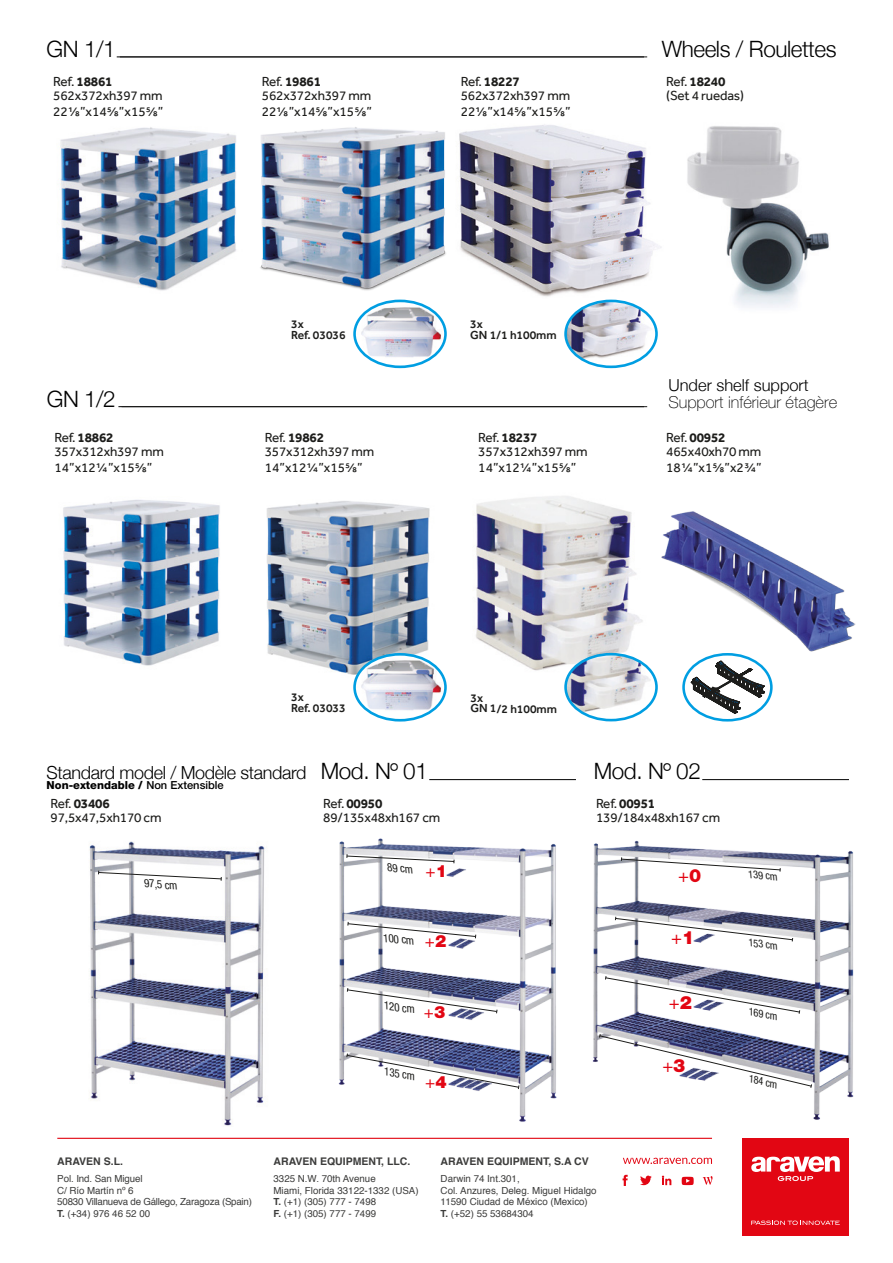
<style>
.page{position:relative;width:893px;height:1263px;background:#fff}
.page>*{position:absolute;margin:0;border:0;box-sizing:border-box;transform-origin:0 0}
.t1{font:300 22.5px "Helvetica Neue";letter-spacing:-.02em;color:#000}
.t2{font:18.3px "Helvetica Neue LT Std";color:#e20613}
.t3{font:300 18px "Helvetica Neue";letter-spacing:-.02em;color:#000}
.t4{font:16.95px "Helvetica Neue LT Std";color:#e20613}
.t5{font:100 16.5px "Helvetica Neue LT Std";color:#000}
.t6{font:300 16.5px "Helvetica Neue";color:#000}
.t7{font:13.5px/13.5px "Effra";letter-spacing:-.015em;color:#1d1d1b}
.t8{font:500 12px/10.5px "Effra";letter-spacing:-.01em;color:#1d1d1b}
.t9{font:italic condensed 11.4px "Helvetica Neue LT Std";color:#1d1d1b}
.t10{font:800 11.1px "Helvetica Neue LT Std";color:#000}
.t11{font:italic condensed 10.65px "Helvetica Neue LT Std";color:#1d1d1b}
.t12{font:700 10.5px "Helvetica";color:#3c3c3b}
.t13{font:9.75px/11.7px "Helvetica";color:#3c3c3b}
.t14{font:9.75px/11.7px "Helvetica";letter-spacing:-.025em;color:#3c3c3b}
.s1{font-weight:700}
.s2{font-size:22.5px}
.s3{font-weight:500}
.s4{font-weight:900}
</style>
<div class="page">
<hr style="left:117px;top:57px;width:527px;height:1px;background:#000">
<hr style="left:118px;top:406px;width:526px;height:1px;background:#000">
<img style="left:687px;top:126px;width:142px;height:182px">
<img style="left:338px;top:838px;width:219px;height:284px">
<img style="left:463px;top:1091px;width:7px;height:2px">
<img style="left:454px;top:1090px;width:16px;height:1px">
<img style="left:470px;top:1090px;width:23px;height:4px">
<svg style="left:346px;top:1053px;width:174px;height:37px"></svg>
<img style="left:463px;top:1014px;width:23px;height:9px">
<img style="left:455px;top:1014px;width:23px;height:8px">
<img style="left:447px;top:1014px;width:22px;height:6px">
<svg style="left:346px;top:987px;width:152px;height:27px"></svg>
<img style="left:446px;top:938px;width:8px;height:12px">
<img style="left:454px;top:936px;width:23px;height:16px">
<svg style="left:347px;top:922px;width:129px;height:16px"></svg>
<img style="left:445px;top:864px;width:22px;height:17px">
<svg style="left:346px;top:854px;width:109px;height:9px"></svg>
<img style="left:60px;top:127px;width:176px;height:164px">
<hr style="left:120px;top:57px;width:527px;height:1px;background:#1d1d1b">
<img style="left:63px;top:500px;width:157px;height:166px">
<hr style="left:122px;top:406px;width:525px;height:1px;background:#1d1d1b">
<img style="left:266px;top:501px;width:181px;height:181px">
<img style="left:473px;top:496px;width:170px;height:175px">
<img style="left:260px;top:127px;width:186px;height:164px">
<img style="left:459px;top:124px;width:202px;height:177px">
<img style="left:89px;top:841px;width:176px;height:285px">
<img style="left:592px;top:840px;width:262px;height:280px">
<img style="left:692px;top:941px;width:24px;height:6px">
<img style="left:701px;top:1014px;width:24px;height:1px">
<svg style="left:621px;top:857px;width:160px;height:14px"></svg>
<svg style="left:615px;top:917px;width:178px;height:24px"></svg>
<svg style="left:605px;top:975px;width:196px;height:39px"></svg>
<svg style="left:598px;top:1033px;width:214px;height:56px"></svg>
<svg style="left:98px;top:871px;width:124px;height:10px"></svg>
<img style="left:661px;top:511px;width:194px;height:145px">
<img style="left:357px;top:654px;width:88px;height:60px">
<div style="left:353px;top:653px;width:94px;height:68px;border:3px solid #009ee2;border-radius:50%"></div>
<img style="left:357px;top:301px;width:88px;height:59px">
<div style="left:353px;top:300px;width:94px;height:68px;border:3px solid #009ee2;border-radius:50%"></div>
<img style="left:566px;top:301px;width:90px;height:66px">
<div style="left:564px;top:300px;width:94px;height:68px;border:3px solid #009ee2;border-radius:50%"></div>
<img style="left:566px;top:654px;width:90px;height:66px">
<div style="left:564px;top:653px;width:94px;height:68px;border:3px solid #009ee2;border-radius:50%"></div>
<svg style="left:684px;top:654px;width:87px;height:66px"></svg>
<svg style="left:691px;top:661px;width:73px;height:52px"></svg>
<div style="left:682px;top:653px;width:91px;height:68px;border:3px solid #009ee2;border-radius:50%"></div>
<hr style="left:57px;top:1138px;width:655px;height:1px;background:#e20613">
<div style="left:742px;top:1138px;width:107px;height:98px;background:#e20613"></div>
<svg style="left:751px;top:1220px;width:89px;height:5px"></svg>
<svg style="left:751px;top:1156px;width:89px;height:25px"></svg>
<svg style="left:623px;top:1158px;width:89px;height:6px"></svg>
<svg style="left:623px;top:1175px;width:5px;height:11px"></svg>
<svg style="left:640px;top:1175px;width:12px;height:10px"></svg>
<svg style="left:662px;top:1175px;width:9px;height:10px"></svg>
<svg style="left:682px;top:1177px;width:12px;height:8px"></svg>
<svg style="left:703px;top:1176px;width:10px;height:9px"></svg>
<hr style="left:429px;top:779px;width:147px;height:1px;background:#000">
<hr style="left:702px;top:779px;width:147px;height:1px;background:#000">
<h1 class="t1" style="left:47px;top:31px;width:71px">GN 1/1</h1>
<h1 class="t1" style="left:662px;top:31px;width:176px">Wheels / Roulettes</h1>
<p class="t7" style="left:53px;top:75px;width:111px">Ref. <span class="s1">18861<br></span>562x372xh397 mm</p>
<p class="t7" style="left:53px;top:105px;width:111px">22⅛”x14⅝”x15⅝”</p>
<p class="t7" style="left:262px;top:75px;width:111px">Ref. <span class="s1">19861<br></span>562x372xh397 mm</p>
<p class="t7" style="left:262px;top:105px;width:111px">22⅛”x14⅝”x15⅝”</p>
<p class="t7" style="left:461px;top:75px;width:111px">Ref. <span class="s1">18227<br></span>562x372xh397 mm</p>
<p class="t7" style="left:461px;top:105px;width:111px">22⅛”x14⅝”x15⅝”</p>
<p class="t7" style="left:666px;top:75px;width:79px">Ref. <span class="s1">18240 </span>(Set 4 ruedas)</p>
<p class="t8" style="left:291px;top:319px;width:56px">3x<br>Ref. 03036</p>
<p class="t8" style="left:470px;top:319px;width:88px">3x<br>GN 1/1 h100mm</p>
<h1 class="t1" style="left:47px;top:381px;width:71px">GN 1/2</h1>
<p class="t6" style="left:668px;top:372px;width:142px">Under shelf support</p>
<p class="t5" style="left:668px;top:392px;width:170px">Support inférieur étagère</p>
<p class="t7" style="left:54px;top:431px;width:111px">Ref. <span class="s1">18862<br></span>357x312xh397 mm</p>
<p class="t7" style="left:54px;top:460px;width:99px">14”x12¼”x15⅝”</p>
<p class="t7" style="left:265px;top:431px;width:111px">Ref. <span class="s1">19862<br></span>357x312xh397 mm</p>
<p class="t7" style="left:265px;top:460px;width:99px">14”x12¼”x15⅝”</p>
<p class="t7" style="left:478px;top:431px;width:111px">Ref. <span class="s1">18237<br></span>357x312xh397 mm</p>
<p class="t7" style="left:478px;top:460px;width:99px">14”x12¼”x15⅝”</p>
<p class="t7" style="left:666px;top:431px;width:97px">Ref. <span class="s1">00952<br></span>465x40xh70 mm</p>
<p class="t7" style="left:666px;top:460px;width:97px">18¼”x1⅝”x2¾”</p>
<p class="t8" style="left:291px;top:692px;width:56px">3x<br>Ref. 03033</p>
<p class="t8" style="left:471px;top:692px;width:88px">3x<br>GN 1/2 h100mm</p>
<h3 class="t3" style="left:47px;top:758px;width:383px">Standard model / Modèle standard <span class="s2">Mod. Nº 01</span></h3>
<h1 class="t1" style="left:594px;top:753px;width:109px">Mod. Nº 02</h1>
<p class="t10" style="left:47px;top:778px;width:179px">Non-extendable / <span class="s3">Non Extensible</span></p>
<p class="t7" style="left:51px;top:797px;width:113px">Ref. <span class="s1">03406<br></span>97,5x47,5xh170 cm</p>
<p class="t7" style="left:323px;top:797px;width:119px">Ref. <span class="s1">00950<br></span>89/135x48xh167 cm</p>
<p class="t7" style="left:596px;top:797px;width:126px">Ref. <span class="s1">00951<br></span>139/184x48xh167 cm</p>
<p class="t9" style="left:145px;top:876px;width:35px;rotate:4deg">97,5 cm</p>
<p class="t9" style="left:388px;top:861px;width:27px;rotate:4deg">89 cm</p>
<p class="t4" style="left:426px;top:861px;width:23px">+<span class="s4">1</span></p>
<p class="t9" style="left:385px;top:931px;width:32px;rotate:6deg">100 cm</p>
<p class="t4" style="left:425px;top:931px;width:23px">+<span class="s4">2</span></p>
<p class="t9" style="left:386px;top:999px;width:32px;rotate:8deg">120 cm</p>
<p class="t4" style="left:424px;top:1002px;width:23px">+<span class="s4">3</span></p>
<p class="t9" style="left:386px;top:1065px;width:32px;rotate:10deg">135 cm</p>
<p class="t4" style="left:425px;top:1072px;width:23px">+<span class="s4">4</span></p>
<p class="t12" style="left:57px;top:1153px;width:67px">ARAVEN S.L.</p>
<p class="t14" style="left:57px;top:1173px;width:196px">Pol. Ind. San Miguel<br>C/ Río Martín nº 6<br>50830 Villanueva de Gállego, Zaragoza (Spain)<br><span class="s1">T.</span> (+34) 976 46 52 00</p>
<p class="t12" style="left:273px;top:1153px;width:138px">ARAVEN EQUIPMENT, LLC.</p>
<p class="t13" style="left:273px;top:1173px;width:147px">3325 N.W. 70th Avenue<br>Miami, Florida 33122-1332 (USA)<br><span class="s1">T.</span> (+1) (305) 777 - 7498<br><span class="s1">F.</span> (+1) (305) 777 - 7499</p>
<p class="t12" style="left:441px;top:1153px;width:150px">ARAVEN EQUIPMENT, S.A CV</p>
<p class="t13" style="left:441px;top:1173px;width:158px">Darwin 74 Int.301,<br>Col. Anzures, Deleg. Miguel Hidalgo<br>11590 Ciudad de México (Mexico)<br><span class="s1">T.</span> (+52) 55 53684304</p>
<h2 class="t2" style="left:678px;top:864px;width:25px">+<span class="s4">0</span></h2>
<h2 class="t2" style="left:671px;top:926px;width:25px">+<span class="s4">1</span></h2>
<h2 class="t2" style="left:669px;top:992px;width:25px">+<span class="s4">2</span></h2>
<h2 class="t2" style="left:662px;top:1054px;width:25px">+<span class="s4">3</span></h2>
<p class="t11" style="left:749px;top:868px;width:31px;rotate:5deg">139 cm</p>
<p class="t11" style="left:750px;top:936px;width:31px;rotate:6deg">153 cm</p>
<p class="t11" style="left:750px;top:1005px;width:31px;rotate:10deg">169 cm</p>
<p class="t11" style="left:751px;top:1072px;width:31px;rotate:14deg">184 cm</p>
</div>
